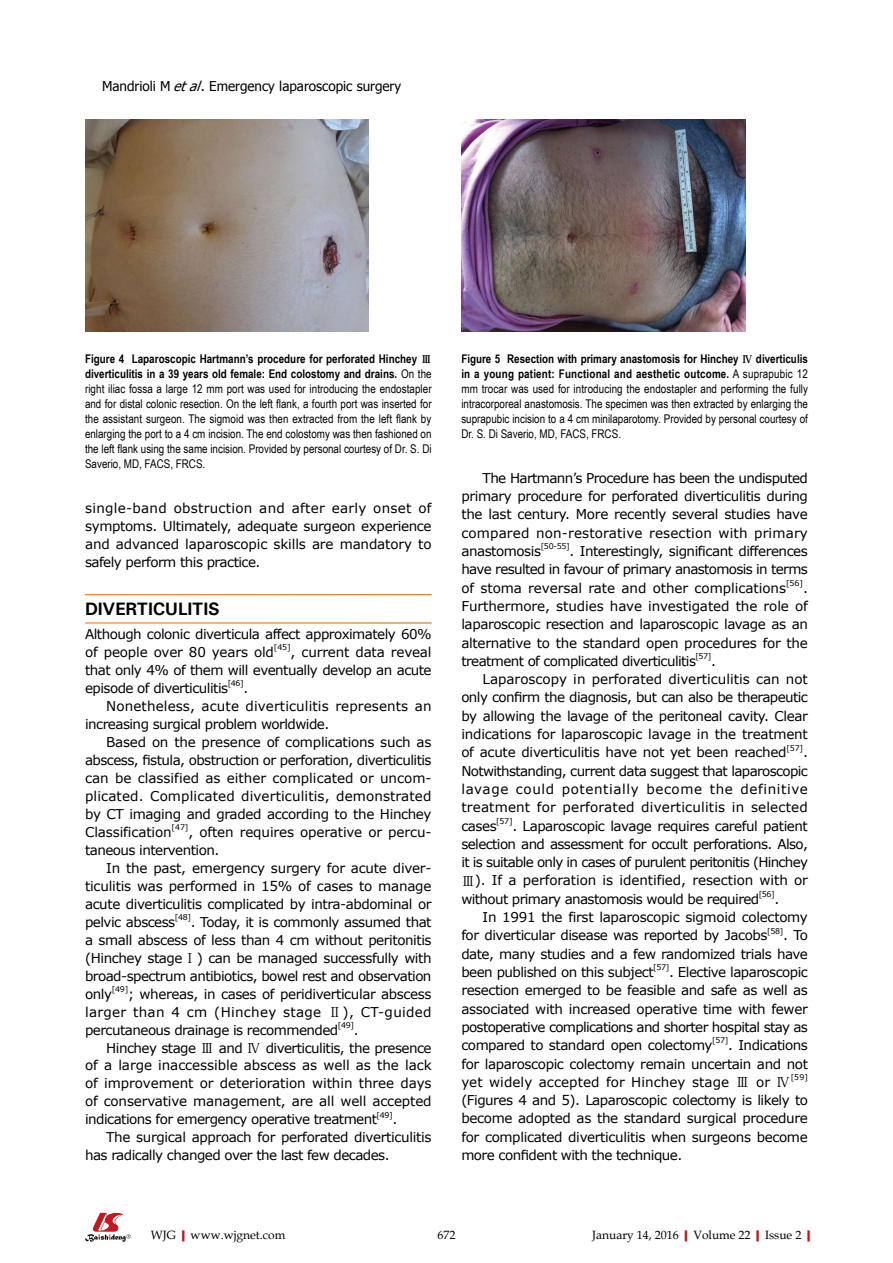
<style>
.page{position:relative;width:893px;height:1263px;background:#fff}
.page>*{position:absolute;margin:0;border:0;box-sizing:border-box;transform-origin:0 0}
.t1{font:700 18px "Univers";letter-spacing:-.01em;color:#000}
.t2{font:13.5px/18.3px "Verdana";letter-spacing:-.03em;color:#000;text-align:justify}
.t3{font:13.5px "Verdana";letter-spacing:.01em;color:#000}
.t4{font:13.5px "Verdana";color:#000}
.t5{font:13.5px "Verdana";letter-spacing:-.005em;color:#000}
.t6{font:13.5px "Verdana";letter-spacing:-.01em;color:#000}
.t7{font:13.5px "Tahoma";color:#000}
.t8{font:12px/15px "Arial Narrow";color:#000;text-align:justify}
.t9{font:12px "Book Antiqua";color:#000}
.t10{font:7.8px "Verdana";letter-spacing:-.035em;color:#000}
.s1{font-style:italic}
.s2{font-weight:700}
.s3{font-family:"Koz Min Pro";font-weight:700;font-size:10.5px}
.s4{font-family:"Koz Min Pro"}
.s5{font-weight:700;color:#c01920}
</style>
<div class="page">
<svg style="left:85px;top:1213px;width:46px;height:29px"></svg>
<img style="left:85px;top:119px;width:284px;height:213px">
<img style="left:461px;top:119px;width:285px;height:213px">
<p class="t7" style="left:102px;top:77px;width:301px">Mandrioli M <span class="s1">etal</span>. Emergency laparoscopic surgery</p>
<p class="t8" style="left:85px;top:351px;width:348px"><span class="s2">Figure 4 Laparoscopic Hartmann’s procedure for perforated Hinchey</span> <span class="s3">Ⅲ </span><span class="s2">diverticulitis in a 39 years old female: End colostomy and drains.</span> On the right iliac fossa a large 12 mm port was used for introducing the endostapler and for distal colonic resection. On the left flank, a fourth port was inserted for the assistant surgeon. The sigmoid was then extracted from the left flank by enlarging the port to a 4 cm incision. The end colostomy was then fashioned on the left flank using the same incision. Provided by personal courtesy of Dr. S. Di Saverio, MD, FACS, FRCS.</p>
<p class="t8" style="left:461px;top:351px;width:348px"><span class="s2">Figure 5 Resection with primary anastomosis for Hinchey</span> <span class="s3">Ⅳ</span> <span class="s2">diverticulis in a young patient: Functional and aesthetic outcome.</span> A suprapubic 12 mm trocar was used for introducing the endostapler and performing the fully intracorporeal anastomosis. The specimen was then extracted by enlarging the suprapubic incision to a 4 cm minilaparotomy. Provided by personal courtesy of Dr. S. Di Saverio, MD, FACS, FRCS.</p>
<p class="t2" style="left:85px;top:498px;width:348px">single-band obstruction and after early onset of symptoms. Ultimately, adequate surgeon experience and advanced laparoscopic skills are mandatory to safely perform this practice.</p>
<p class="t1" style="left:85px;top:598px;width:136px">DIVERTICULITIS</p>
<p class="t2" style="left:85px;top:624px;width:348px">Although colonic diverticula affect approximately 60% of people over 80 years old</p>
<p class="t10" style="left:274px;top:642px;width:18px">[45]</p>
<p class="t2" style="left:85px;top:642px;width:348px;text-indent:206px">, current data reveal that only 4% of them will eventually develop an acute episode of diverticulitis</p>
<p class="t10" style="left:228px;top:678px;width:18px">[46]</p>
<p class="t2" style="left:244px;top:678px;width:6px">.</p>
<p class="t3" style="left:106px;top:697px;width:327px">Nonetheless, acute diverticulitis represents an</p>
<p class="t2" style="left:85px;top:714px;width:246px">increasing surgical problem worldwide.</p>
<p class="t2" style="left:106px;top:732px;width:327px">Based on the presence of complications such as</p>
<p class="t2" style="left:85px;top:750px;width:348px">abscess, fistula, obstruction or perforation, diverticulitis</p>
<p class="t4" style="left:85px;top:769px;width:346px">can be classified as either complicated or uncom-</p>
<p class="t3" style="left:85px;top:787px;width:348px">plicated. Complicated diverticulitis, demonstrated</p>
<p class="t2" style="left:85px;top:804px;width:348px">by CT imaging and graded according to the Hinchey</p>
<p class="t6" style="left:85px;top:823px;width:88px">Classification</p>
<p class="t10" style="left:172px;top:822px;width:18px">[47]</p>
<p class="t6" style="left:188px;top:823px;width:243px">, often requires operative or percu-</p>
<p class="t2" style="left:85px;top:840px;width:136px">taneous intervention.</p>
<p class="t2" style="left:106px;top:858px;width:325px">In the past, emergency surgery for acute diver-</p>
<p class="t2" style="left:85px;top:876px;width:348px">ticulitis was performed in 15% of cases to manage</p>
<p class="t2" style="left:85px;top:894px;width:348px">acute diverticulitis complicated by intra-abdominal or</p>
<p class="t2" style="left:85px;top:912px;width:92px">pelvic abscess</p>
<p class="t10" style="left:175px;top:912px;width:18px">[48]</p>
<p class="t2" style="left:85px;top:912px;width:348px;text-indent:106px">. Today, it is commonly assumed that a small abscess of less than 4 cm without peritonitis (Hinchey stage<span class="s4">Ⅰ</span>) can be managed successfully with broad-spectrum antibiotics, bowel rest and observation only</p>
<p class="t10" style="left:112px;top:984px;width:18px">[49]</p>
<p class="t2" style="left:85px;top:984px;width:348px;text-indent:43px">; whereas, in cases of peridiverticular abscess larger than 4 cm (Hinchey stage <span class="s4">Ⅱ</span>), CT-guided percutaneous drainage is recommended</p>
<p class="t10" style="left:338px;top:1020px;width:18px">[49]</p>
<p class="t2" style="left:354px;top:1020px;width:6px">.</p>
<p class="t2" style="left:106px;top:1038px;width:327px">Hinchey stage <span class="s4">Ⅲ</span> and <span class="s4">Ⅳ</span> diverticulitis, the presence</p>
<p class="t5" style="left:85px;top:1057px;width:348px">of a large inaccessible abscess as well as the lack</p>
<p class="t5" style="left:85px;top:1075px;width:348px">of improvement or deterioration within three days</p>
<p class="t2" style="left:85px;top:1092px;width:348px">of conservative management, are all well accepted</p>
<p class="t2" style="left:85px;top:1110px;width:294px">indications for emergency operative treatment</p>
<p class="t10" style="left:377px;top:1110px;width:18px">[49]</p>
<p class="t2" style="left:392px;top:1110px;width:6px">.</p>
<p class="t2" style="left:106px;top:1128px;width:327px">The surgical approach for perforated diverticulitis</p>
<p class="t2" style="left:85px;top:1146px;width:306px">has radically changed over the last few decades.</p>
<p class="t2" style="left:461px;top:468px;width:348px;text-indent:21px">The Hartmann’s Procedure has been the undisputed primary procedure for perforated diverticulitis during the last century. More recently several studies have compared non-restorative resection with primary anastomosis</p>
<p class="t10" style="left:541px;top:541px;width:31px">[50-55]</p>
<p class="t2" style="left:461px;top:541px;width:348px;text-indent:108px">. Interestingly, significant differences have resulted in favour of primary anastomosis in terms of stoma reversal rate and other complications</p>
<p class="t10" style="left:786px;top:578px;width:19px">[56]</p>
<p class="t2" style="left:461px;top:578px;width:348px;text-indent:342px">.<br>Furthermore, studies have investigated the role of laparoscopic resection and laparoscopic lavage as an alternative to the standard open procedures for the treatment of complicated diverticulitis</p>
<p class="t10" style="left:695px;top:651px;width:18px">[57]</p>
<p class="t2" style="left:711px;top:651px;width:6px">.</p>
<p class="t4" style="left:483px;top:671px;width:327px">Laparoscopy in perforated diverticulitis can not</p>
<p class="t2" style="left:461px;top:688px;width:348px">only confirm the diagnosis, but can also be therapeutic</p>
<p class="t2" style="left:461px;top:706px;width:348px">by allowing the lavage of the peritoneal cavity. Clear</p>
<p class="t2" style="left:461px;top:724px;width:348px">indications for laparoscopic lavage in the treatment</p>
<p class="t2" style="left:461px;top:743px;width:327px">of acute diverticulitis have not yet been reached</p>
<p class="t10" style="left:786px;top:743px;width:18px">[57]</p>
<p class="t2" style="left:461px;top:743px;width:348px;text-indent:342px">.<br>Notwithstanding, current data suggest that laparoscopic lavage could potentially become the definitive treatment for perforated diverticulitis in selected cases</p>
<p class="t10" style="left:496px;top:816px;width:18px">[57]</p>
<p class="t2" style="left:461px;top:816px;width:348px;text-indent:51px">. Laparoscopic lavage requires careful patient selection and assessment for occult perforations. Also, it is suitable only in cases of purulent peritonitis (Hinchey <span class="s4">Ⅲ</span>). If a perforation is identified, resection with or without primary anastomosis would be required</p>
<p class="t10" style="left:759px;top:889px;width:18px">[56]</p>
<p class="t2" style="left:774px;top:889px;width:6px">.</p>
<p class="t2" style="left:483px;top:907px;width:327px">In 1991 the first laparoscopic sigmoid colectomy</p>
<p class="t2" style="left:461px;top:926px;width:308px">for diverticular disease was reported by Jacobs</p>
<p class="t10" style="left:767px;top:926px;width:18px">[58]</p>
<p class="t2" style="left:461px;top:926px;width:348px;text-indent:322px">. To date, many studies and a few randomized trials have been published on this subject</p>
<p class="t10" style="left:653px;top:962px;width:18px">[57]</p>
<p class="t2" style="left:461px;top:962px;width:348px;text-indent:208px">. Elective laparoscopic resection emerged to be feasible and safe as well as associated with increased operative time with fewer postoperative complications and shorter hospital stay as compared to standard open colectomy</p>
<p class="t10" style="left:712px;top:1036px;width:18px">[57]</p>
<p class="t2" style="left:461px;top:1036px;width:348px;text-indent:267px">. Indications for laparoscopic colectomy remain uncertain and not yet widely accepted for Hinchey stage <span class="s4">Ⅲ</span> or <span class="s4">Ⅳ</span></p>
<p class="t10" style="left:791px;top:1072px;width:19px">[59]</p>
<p class="t2" style="left:461px;top:1090px;width:348px">(Figures 4 and 5). Laparoscopic colectomy is likely to become adopted as the standard surgical procedure for complicated diverticulitis when surgeons become more confident with the technique.</p>
<p class="t9" style="left:151px;top:1226px;width:136px">WJG<span class="s5">|</span>www.wjgnet.com</p>
<p class="t9" style="left:437px;top:1226px;width:19px">672</p>
<p class="t9" style="left:592px;top:1226px;width:225px">January 14, 2016<span class="s5">|</span>Volume 22<span class="s5">|</span>Issue 2<span class="s5">|</span></p>
</div>
